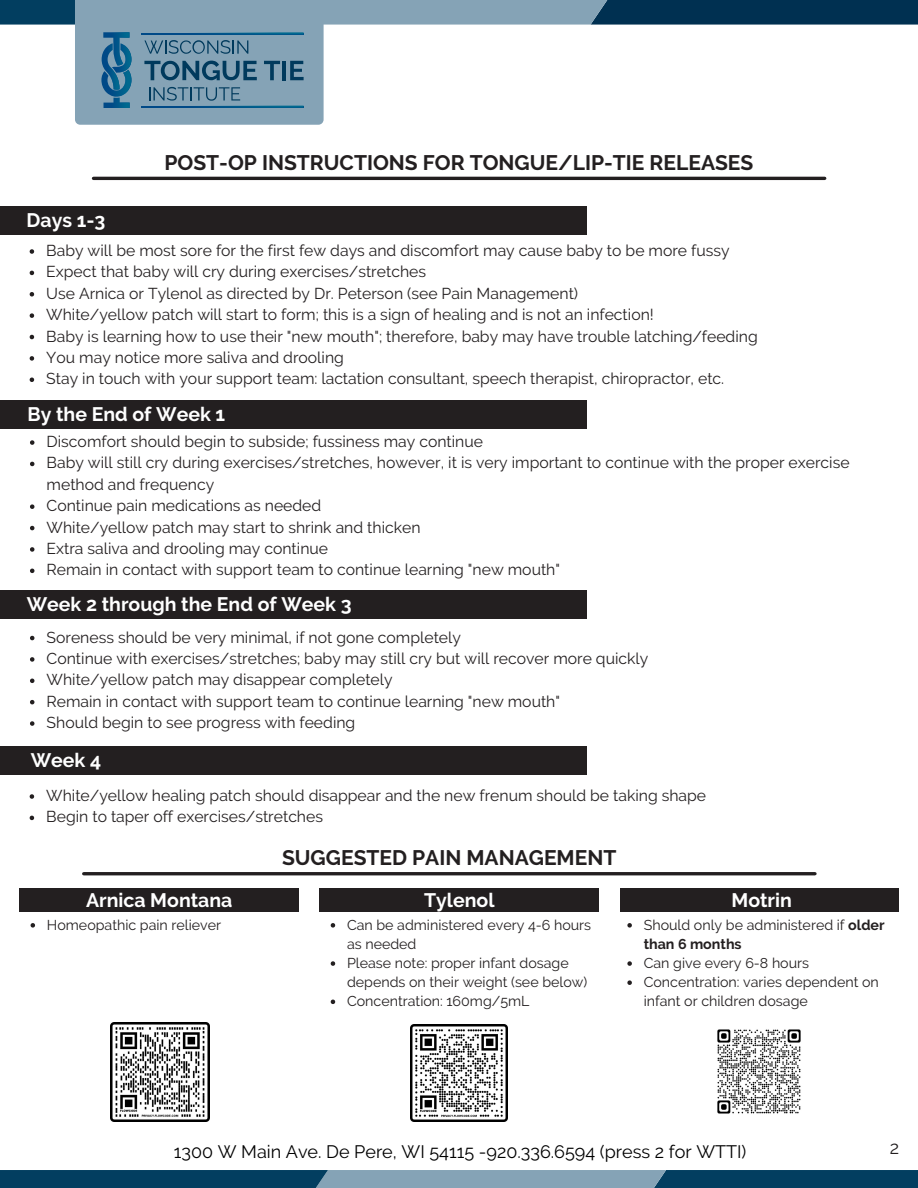
<style>
.page{position:relative;width:918px;height:1188px;background:#fff}
.page>*{position:absolute;margin:0;border:0;box-sizing:border-box;transform-origin:0 0}
.t1{font:700 21px "Raleway";color:#231f20}
.t2{font:700 19.5px "Raleway";color:#fff}
.t3{font:18px "Raleway";color:#000}
.t4{font:18px "Raleway";color:#231f20}
.t5{font:15.75px/21.3px "Raleway";color:#231f20}
.t6{font:14.25px/19.2px "Raleway";color:#231f20}
.s1{font-weight:700}
</style>
<div class="page">
<div style="left:591px;top:0;width:327px;height:25px;background:#003051"></div>
<svg style="left:327px;top:0;width:338px;height:25px;fill:#85a3b6"></svg>
<div style="left:0;top:0;width:327px;height:25px;background:#023e60"></div>
<div style="left:591px;top:1170px;width:327px;height:18px;background:#023e60"></div>
<div style="left:253px;top:1170px;width:413px;height:18px;background:#85a3b6"></div>
<div style="left:0;top:1170px;width:328px;height:18px;background:#023e60"></div>
<hr style="left:93px;top:177px;width:732px;height:3px;background:#231f20">
<div style="left:0;top:207px;width:586px;height:28px;background:#231f20"></div>
<svg style="left:30px;top:249px;width:4px;height:5px"></svg>
<svg style="left:30px;top:271px;width:4px;height:4px"></svg>
<svg style="left:30px;top:292px;width:4px;height:5px"></svg>
<svg style="left:30px;top:313px;width:4px;height:5px"></svg>
<svg style="left:30px;top:335px;width:4px;height:4px"></svg>
<svg style="left:30px;top:356px;width:4px;height:5px"></svg>
<svg style="left:30px;top:378px;width:4px;height:4px"></svg>
<svg style="left:30px;top:440px;width:4px;height:5px"></svg>
<svg style="left:30px;top:462px;width:4px;height:4px"></svg>
<svg style="left:30px;top:504px;width:4px;height:5px"></svg>
<svg style="left:30px;top:526px;width:4px;height:4px"></svg>
<svg style="left:30px;top:547px;width:4px;height:5px"></svg>
<svg style="left:30px;top:569px;width:4px;height:4px"></svg>
<div style="left:0;top:401px;width:586px;height:28px;background:#231f20"></div>
<svg style="left:30px;top:636px;width:4px;height:4px"></svg>
<svg style="left:30px;top:657px;width:4px;height:5px"></svg>
<svg style="left:30px;top:679px;width:4px;height:4px"></svg>
<svg style="left:30px;top:700px;width:4px;height:4px"></svg>
<svg style="left:30px;top:721px;width:4px;height:5px"></svg>
<div style="left:0;top:591px;width:586px;height:28px;background:#231f20"></div>
<div style="left:0;top:747px;width:586px;height:28px;background:#231f20"></div>
<hr style="left:84px;top:872px;width:731px;height:3px;background:#231f20">
<div style="left:20px;top:889px;width:279px;height:23px;background:#231f20"></div>
<div style="left:320px;top:889px;width:279px;height:23px;background:#231f20"></div>
<div style="left:620px;top:889px;width:279px;height:23px;background:#231f20"></div>
<svg style="left:75px;top:0;width:249px;height:125px;background:#7397ad"></svg>
<img style="left:411px;top:1025px;width:96px;height:96px">
<img style="left:717px;top:1029px;width:84px;height:85px">
<img style="left:111px;top:1023px;width:99px;height:99px">
<svg style="left:30px;top:794px;width:4px;height:5px"></svg>
<svg style="left:30px;top:816px;width:4px;height:4px"></svg>
<svg style="left:31px;top:923px;width:4px;height:5px"></svg>
<svg style="left:331px;top:923px;width:4px;height:5px"></svg>
<svg style="left:331px;top:961px;width:4px;height:5px"></svg>
<svg style="left:331px;top:1000px;width:4px;height:4px"></svg>
<svg style="left:627px;top:923px;width:5px;height:5px"></svg>
<svg style="left:627px;top:961px;width:5px;height:5px"></svg>
<svg style="left:627px;top:980px;width:5px;height:5px"></svg>
<p class="t2" style="left:27px;top:209px;width:80px">Days 1-3</p>
<h1 class="t1" style="left:165px;top:150px;width:590px">POST-OP INSTRUCTIONS FOR TONGUE/LIP-TIE RELEASES</h1>
<p class="t5" style="left:46px;top:240px;width:713px">Baby will be most sore for the first few days and discomfort may cause baby to be more fussy Expect that baby will cry during exercises/stretches<br>Use Arnica or Tylenol as directed by Dr. Peterson (see Pain Management)<br>White/yellow patch will start to form; this is a sign of healing and is not an infection!<br>Baby is learning how to use their "new mouth"; therefore, baby may have trouble latching/feeding You may notice more saliva and drooling<br>Stay in touch with your support team: lactation consultant, speech therapist, chiropractor, etc.</p>
<p class="t2" style="left:27px;top:402px;width:199px">By the End of Week 1</p>
<p class="t5" style="left:47px;top:431px;width:804px">Discomfort should begin to subside; fussiness may continue<br>Baby will still cry during exercises/stretches, however, it is very important to continue with the proper exercise method and frequency<br>Continue pain medications as needed<br>White/yellow patch may start to shrink and thicken<br>Extra saliva and drooling may continue<br>Remain in contact with support team to continue learning "new mouth"</p>
<p class="t2" style="left:27px;top:593px;width:326px">Week 2 through the End of Week 3</p>
<p class="t5" style="left:47px;top:626px;width:603px">Soreness should be very minimal, if not gone completely<br>Continue with exercises/stretches; baby may still cry but will recover more quickly White/yellow patch may disappear completely<br>Remain in contact with support team to continue learning "new mouth"<br>Should begin to see progress with feeding</p>
<p class="t2" style="left:31px;top:749px;width:72px">Week 4</p>
<p class="t5" style="left:46px;top:785px;width:661px">White/yellow healing patch should disappear and the new frenum should be taking shape<br>Begin to taper off exercises/stretches</p>
<h1 class="t1" style="left:282px;top:845px;width:336px">SUGGESTED PAIN MANAGEMENT</h1>
<p class="t2" style="left:86px;top:888px;width:148px">Arnica Montana</p>
<p class="t2" style="left:424px;top:888px;width:72px">Tylenol</p>
<p class="t2" style="left:731px;top:888px;width:62px">Motrin</p>
<p class="t6" style="left:47px;top:915px;width:176px">Homeopathic pain reliever</p>
<p class="t6" style="left:347px;top:915px;width:246px">Can be administered every 4-6 hours as needed<br>Please note: proper infant dosage depends on their weight (see below)<br>Concentration: 160mg/5mL</p>
<p class="t6" style="left:644px;top:915px;width:242px">Should only be administered if <span class="s1">older than 6 months</span></p>
<p class="t6" style="left:644px;top:953px;width:237px">Can give every 6-8 hours<br>Concentration: varies dependent on infant or children dosage</p>
<p class="t3" style="left:174px;top:1141px;width:574px">1300 W Main Ave. De Pere, WI 54115 -920.336.6594 (press 2 for WTTI)</p>
<p class="t4" style="left:890px;top:1137px;width:11px">2</p>
</div>
